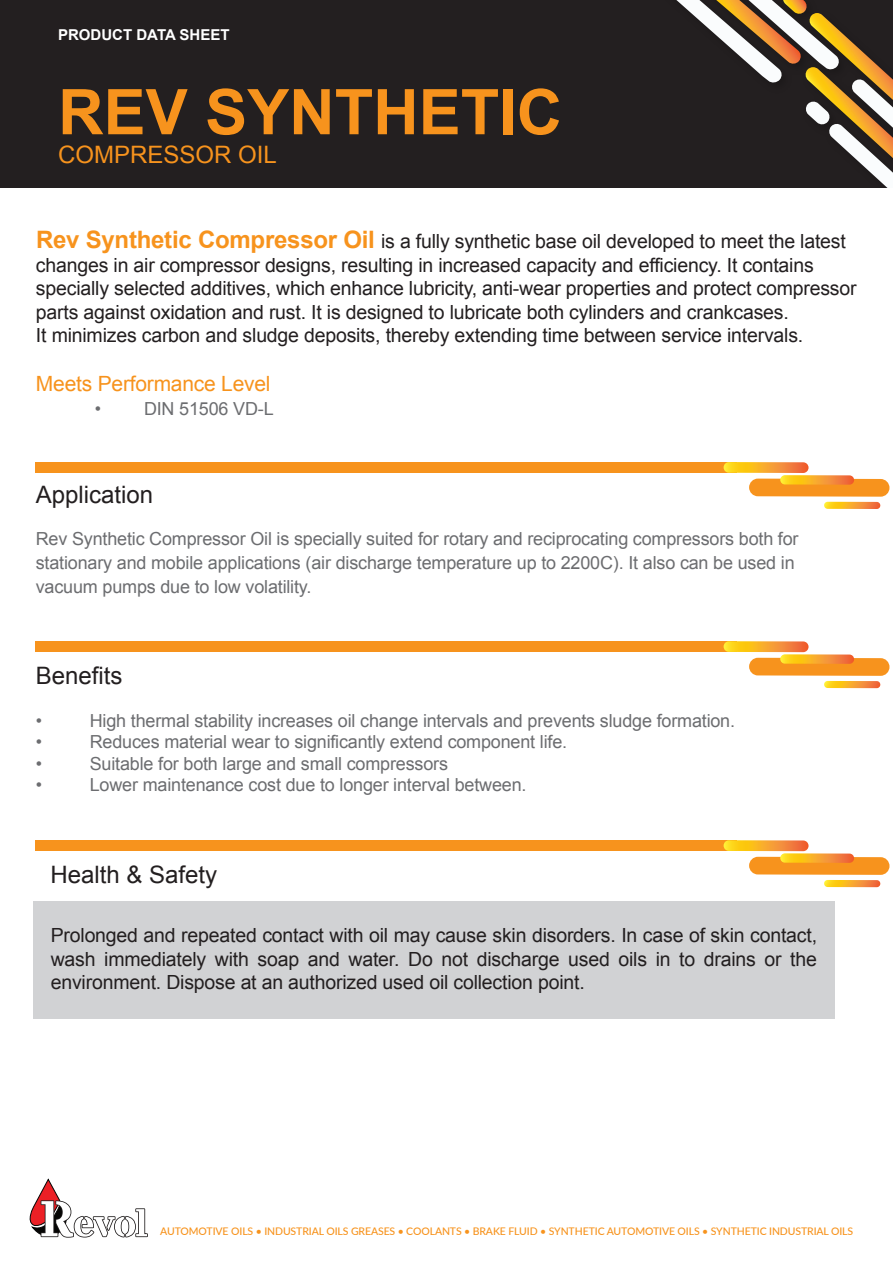
<style>
.page{position:relative;width:893px;height:1263px;background:#fff}
.page>*{position:absolute;margin:0;border:0;box-sizing:border-box;transform-origin:0 0}
.t1{font:700 63px "Arial";color:#f7931d}
.t2{font:24px "Arial";color:#231f20}
.t3{font:24px "Arial";color:#f7931d}
.t4{font:21px "Arial";letter-spacing:-.01em;color:#f7931d}
.t5{font:19.5px/23.4px "Arial";letter-spacing:-.01em;color:#231f20}
.t6{font:18px/24px "Arial";letter-spacing:-.01em;color:#6c6d70}
.t7{font:700 15px "Arial";color:#fff}
.t8{font:500 10.5px "Lato";letter-spacing:-.01em;color:#f7931d}
.s1{font-weight:700;font-size:24px;color:#f7931d}
</style>
<div class="page">
<div style="left:33px;top:901px;width:801px;height:118px;background:#d1d2d4"></div>
<div style="left:0;top:0;width:893px;height:188px;background:#231f20"></div>
<svg style="left:676px;top:0;width:217px;height:188px"></svg>
<svg style="left:29px;top:1178px;width:119px;height:60px"></svg>
<div style="left:36px;top:462px;width:701px;height:11px;background:#f7931d"></div>
<div style="left:749px;top:479px;width:140px;height:18px;background:#f7931d;border-radius:9px"></div>
<svg style="left:724px;top:462px;width:130px;height:23px"></svg>
<svg style="left:824px;top:502px;width:56px;height:7px"></svg>
<div style="left:36px;top:840px;width:701px;height:11px;background:#f7931d"></div>
<div style="left:749px;top:857px;width:140px;height:18px;background:#f7931d;border-radius:9px"></div>
<svg style="left:724px;top:840px;width:130px;height:23px"></svg>
<svg style="left:824px;top:880px;width:56px;height:7px"></svg>
<div style="left:36px;top:641px;width:701px;height:11px;background:#f7931d"></div>
<div style="left:749px;top:658px;width:140px;height:18px;background:#f7931d;border-radius:9px"></div>
<svg style="left:724px;top:641px;width:130px;height:23px"></svg>
<svg style="left:824px;top:681px;width:56px;height:7px"></svg>
<p class="t7" style="left:58px;top:24px;width:173px">PRODUCT DATA SHEET</p>
<h1 class="t1" style="left:58px;top:71px;width:506px">REV SYNTHETIC</h1>
<p class="t3" style="left:58px;top:139px;width:220px">COMPRESSOR OIL</p>
<p class="t5" style="left:36px;top:230px;width:822px"><span class="s1">Rev Synthetic Compressor Oil</span> is a fully synthetic base oil developed to meet the latest changes in air compressor designs, resulting in increased capacity and efficiency. It contains specially selected additives, which enhance lubricity, anti-wear properties and protect compressor parts against oxidation and rust. It is designed to lubricate both cylinders and crankcases.<br>It minimizes carbon and sludge deposits, thereby extending time between service intervals.</p>
<p class="t4" style="left:36px;top:369px;width:236px">Meets Performance Level</p>
<p class="t6" style="left:95px;top:396px;width:180px">• DIN 51506 VD-L</p>
<p class="t2" style="left:36px;top:478px;width:119px">Application</p>
<p class="t6" style="left:36px;top:527px;width:764px">Rev Synthetic Compressor Oil is specially suited for rotary and reciprocating compressors both for stationary and mobile applications (air discharge temperature up to 2200C). It also can be used in vacuum pumps due to low volatility.</p>
<p class="t2" style="left:36px;top:659px;width:88px">Benefits</p>
<p class="t6" style="left:36px;top:708px;width:8px">•</p>
<p class="t6" style="left:90px;top:708px;width:647px">High thermal stability increases oil change intervals and prevents sludge formation.</p>
<p class="t6" style="left:36px;top:730px;width:8px">•</p>
<p class="t6" style="left:90px;top:730px;width:479px">Reduces material wear to significantly extend component life.</p>
<p class="t6" style="left:36px;top:752px;width:8px">•</p>
<p class="t6" style="left:90px;top:752px;width:360px">Suitable for both large and small compressors</p>
<p class="t6" style="left:36px;top:773px;width:8px">•</p>
<p class="t6" style="left:90px;top:773px;width:438px">Lower maintenance cost due to longer interval between.</p>
<p class="t2" style="left:50px;top:858px;width:168px">Health &amp; Safety</p>
<p class="t5" style="left:51px;top:924px;width:768px;text-align:justify">Prolonged and repeated contact with oil may cause skin disorders. In case of skin contact, wash immediately with soap and water. Do not discharge used oils in to drains or the environment. Dispose at an authorized used oil collection point.</p>
<p class="t8" style="left:160px;top:1224px;width:694px">AUTOMOTIVE OILS • INDUSTRIAL OILS GREASES • COOLANTS • BRAKE FLUID • SYNTHETIC AUTOMOTIVE OILS • SYNTHETIC INDUSTRIAL OILS</p>
</div>
